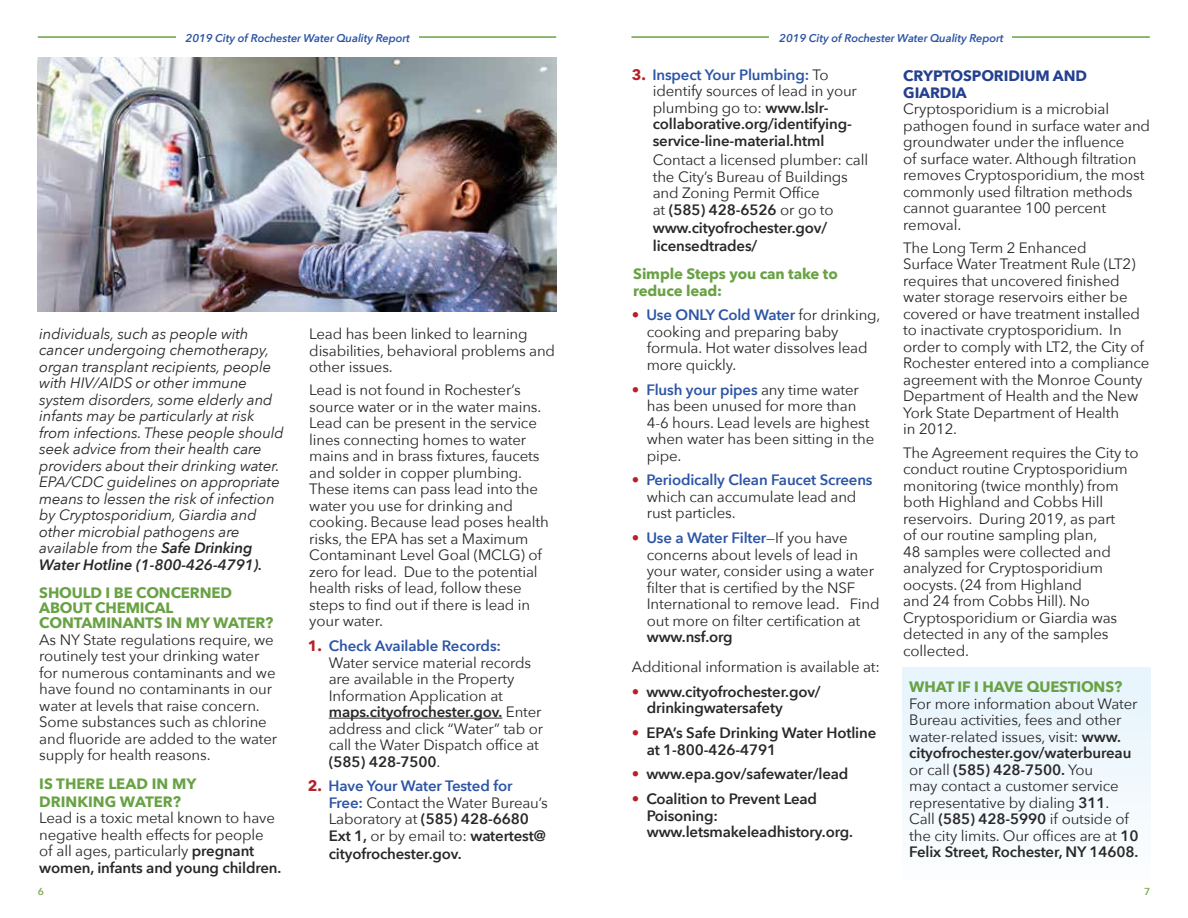
<style>
.page{position:relative;width:1188px;height:918px;background:#fff}
.page>*{position:absolute;margin:0;border:0;box-sizing:border-box;transform-origin:0 0}
.t1{font:15px/16.5px "Avenir Next";letter-spacing:-.01em;color:#292829}
.t2{font:italic 15px/16.5px "Avenir Next";letter-spacing:-.01em;color:#292829}
.t3{font:600 15px/16.5px "Avenir Next";letter-spacing:-.01em;color:#292829}
.t4{font:700 15px/15px "Avenir Next";letter-spacing:-.01em;color:#69a244}
.t5{font:700 15px/16.5px "Avenir Next";letter-spacing:-.01em;color:#25408f}
.t6{font:italic 600 11.25px "Avenir Next";letter-spacing:-.01em;color:#2d55a6}
.t7{font:600 10.2px "Avenir Next";color:#80ac58}
.s1{font-weight:600}
.s2{font-weight:700;color:#b82027}
.s3{font-weight:600;color:#2d55a6}
.s4{color:#2d55a6}
.s5{font-weight:400}
.s6{font-weight:600;color:#b82027}
.s7{color:#b82027}
</style>
<div class="page">
<hr style="left:38px;top:36px;width:518px;height:2px;background:#69a244">
<div style="left:176px;top:31px;width:242px;height:20px;background:#fff"></div>
<hr style="left:632px;top:36px;width:518px;height:2px;background:#69a244">
<div style="left:769px;top:31px;width:243px;height:20px;background:#fff"></div>
<div style="left:902px;top:668px;width:248px;height:212px;background:#f0f8fd"></div>
<hr style="left:329px;top:718px;width:173px;height:1px;background:#292829">
<img style="left:38px;top:57px;width:518px;height:254px">
<p class="t6" style="left:186px;top:28px;width:226px">2019 City of Rochester Water Quality Report</p>
<p class="t2" style="left:39px;top:325px;width:246px">individuals, such as people with cancer undergoing chemotherapy, organ transplant recipients, people with HIV/AIDS or other immune system disorders, some elderly and infants may be particularly at risk from infections. These people should seek advice from their health care providers about their drinking water.<br>EPA/CDC guidelines on appropriate means to lessen the risk of infection by Cryptosporidium, Giardia and other microbial pathogens are available from the <span class="s1">Safe Drinking Water Hotline (1-800-426-4791).</span></p>
<p class="t4" style="left:39px;top:585px;width:236px">SHOULD I BE CONCERNED<br>ABOUT CHEMICAL<br>CONTAMINANTS IN MY WATER?</p>
<p class="t1" style="left:39px;top:631px;width:239px">As NY State regulations require, we routinely test your drinking water for numerous contaminants and we have found no contaminants in our water at levels that raise concern.<br>Some substances such as chlorine and fluoride are added to the water supply for health reasons.</p>
<p class="t4" style="left:39px;top:774px;width:159px;line-height:18px">IS THERE LEAD IN MY<br>DRINKING WATER?</p>
<p class="t1" style="left:39px;top:809px;width:244px">Lead is a toxic metal known to have negative health effects for people<br>of all ages, particularly <span class="s1">pregnant women, infants and young children.</span></p>
<p class="t1" style="left:309px;top:325px;width:247px">Lead has been linked to learning disabilities, behavioral problems and other issues.</p>
<p class="t1" style="left:309px;top:381px;width:241px">Lead is not found in Rochester’s source water or in the water mains.<br>Lead can be present in the service lines connecting homes to water mains and in brass fixtures, faucets and solder in copper plumbing.<br>These items can pass lead into the water you use for drinking and cooking. Because lead poses health risks, the EPA has set a Maximum<br>Contaminant Level Goal (MCLG) of zero for lead. Due to the potential health risks of lead, follow these steps to find out if there is lead in your water.</p>
<p class="t1" style="left:329px;top:637px;width:216px;text-indent:-21px"><span class="s2">1.</span> <span class="s3">Check Available Records:<br></span>Water service material records are available in the Property<br>Information Application at <span class="s1">maps.cityofrochester.gov.</span> Enter address and click “Water” tab or call the Water Dispatch office at <span class="s1">(585) 428-7500</span>.</p>
<p class="t1" style="left:329px;top:777px;width:221px;text-indent:-21px"><span class="s2">2.</span> <span class="s3">Have Your Water Tested for<br>Free:</span> Contact the Water Bureau’s<br>Laboratory at <span class="s1">(585) 428-6680<br>Ext 1,</span> or by email to: <span class="s1">watertest@</span></p>
<p class="t3" style="left:329px;top:845px;width:134px">cityofrochester.gov.</p>
<p class="t6" style="left:779px;top:28px;width:226px">2019 City of Rochester Water Quality Report</p>
<p class="t3" style="left:653px;top:66px;width:206px;text-indent:-21px"><span class="s2">3.</span> <span class="s4">Inspect Your Plumbing:</span> <span class="s5">To identify sources of lead in your plumbing go to:</span> www.lslr&shy;collaborative.org/identifying&shy;service-line-material.html</p>
<p class="t1" style="left:653px;top:151px;width:217px">Contact a licensed plumber: call the City’s Bureau of Buildings and Zoning Permit Office<br>at <span class="s1">(585) 428-6526</span> or go to</p>
<p class="t3" style="left:653px;top:218px;width:176px;line-height:18px">www.cityofrochester.gov/ licensedtrades/</p>
<p class="t4" style="left:633px;top:266px;width:206px;line-height:16.5px">Simple Steps you can take to reduce lead:</p>
<p class="t1" style="left:647px;top:306px;width:235px;text-indent:-15px"><span class="s6">•</span> <span class="s3">Use ONLY Cold Water</span> for drinking, cooking and preparing baby formula. Hot water dissolves lead more quickly.</p>
<p class="t1" style="left:647px;top:381px;width:229px;text-indent:-15px"><span class="s6">•</span> <span class="s3">Flush your pipes</span> any time water has been unused for more than<br>4-6 hours. Lead levels are highest when water has been sitting in the pipe.</p>
<p class="t1" style="left:647px;top:471px;width:227px;text-indent:-15px"><span class="s6">•</span> <span class="s3">Periodically Clean Faucet Screens </span>which can accumulate lead and rust particles.</p>
<p class="t1" style="left:647px;top:529px;width:234px;text-indent:-15px"><span class="s6">•</span> <span class="s3">Use a Water Filter</span>—If you have concerns about levels of lead in your water, consider using a water filter that is certified by the NSF International to remove lead. Find out more on filter certification at</p>
<p class="t3" style="left:647px;top:628px;width:88px">www.nsf.org</p>
<p class="t1" style="left:632px;top:658px;width:250px">Additional information is available at:</p>
<p class="t3" style="left:647px;top:683px;width:175px;text-indent:-15px"><span class="s7">•</span> www.cityofrochester.gov/ drinkingwatersafety</p>
<p class="t3" style="left:647px;top:724px;width:231px;text-indent:-15px"><span class="s7">•</span> EPA’s Safe Drinking Water Hotline at 1-800-426-4791</p>
<p class="t3" style="left:632px;top:766px;width:218px"><span class="s7">•</span> www.epa.gov/safewater/lead</p>
<p class="t3" style="left:647px;top:790px;width:208px;text-indent:-15px"><span class="s7">•</span> Coalition to Prevent Lead<br>Poisoning: www.letsmakeleadhistory.org.</p>
<p class="t5" style="left:903px;top:67px;width:185px">CRYPTOSPORIDIUM AND<br>GIARDIA</p>
<p class="t1" style="left:903px;top:100px;width:248px">Cryptosporidium is a microbial pathogen found in surface water and groundwater under the influence<br>of surface water. Although filtration removes Cryptosporidium, the most commonly used filtration methods cannot guarantee 100 percent removal.</p>
<p class="t1" style="left:903px;top:239px;width:248px">The Long Term 2 Enhanced<br>Surface Water Treatment Rule (LT2) requires that uncovered finished water storage reservoirs either be covered or have treatment installed to inactivate cryptosporidium. In order to comply with LT2, the City of<br>Rochester entered into a compliance agreement with the Monroe County<br>Department of Health and the New<br>York State Department of Health<br>in 2012.</p>
<p class="t1" style="left:903px;top:443px;width:237px">The Agreement requires the City to conduct routine Cryptosporidium monitoring (twice monthly) from both Highland and Cobbs Hill reservoirs. During 2019, as part<br>of our routine sampling plan,<br>48 samples were collected and analyzed for Cryptosporidium oocysts. (24 from Highland<br>and 24 from Cobbs Hill). No<br>Cryptosporidium or Giardia was detected in any of the samples collected.</p>
<p class="t4" style="left:909px;top:679px;width:214px">WHAT IF I HAVE QUESTIONS?</p>
<p class="t1" style="left:909px;top:695px;width:231px">For more information about Water Bureau activities, fees and other water-related issues, visit: <span class="s1">www. cityofrochester.gov/waterbureau </span>or call <span class="s1">(585) 428-7500.</span> You<br>may contact a customer service representative by dialing <span class="s1">311</span>.<br>Call <span class="s1">(585) 428-5990</span> if outside of the city limits. Our offices are at <span class="s1">10<br>Felix Street, Rochester, NY 14608.</span></p>
<p class="t7" style="left:38px;top:882px;width:8px">6</p>
<p class="t7" style="left:1144px;top:882px;width:8px">7</p>
</div>
